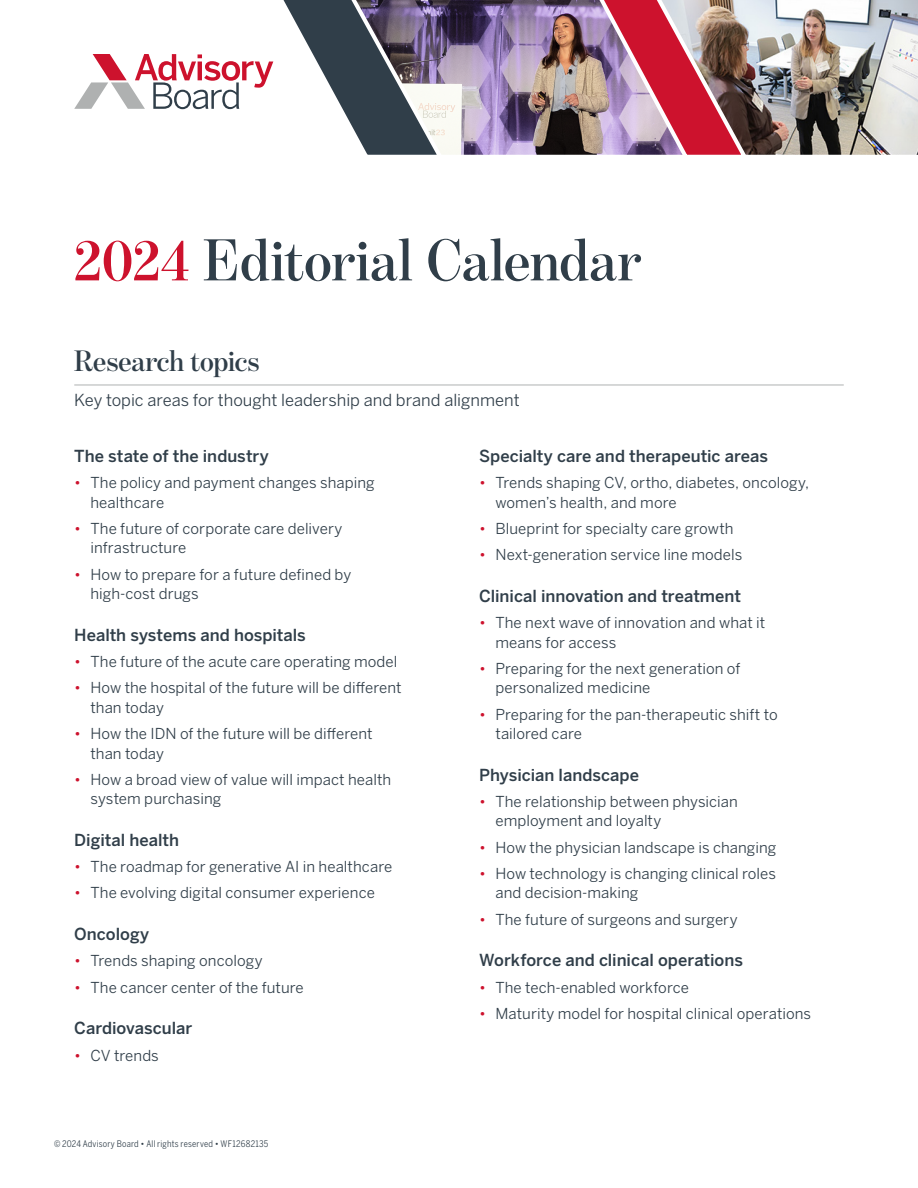
<style>
.page{position:relative;width:918px;height:1188px;background:#fff}
.page>*{position:absolute;margin:0;border:0;box-sizing:border-box;transform-origin:0 0}
.t1{font:600 60px "Benton Mod Disp";letter-spacing:.005em;color:#303e49}
.t2{font:600 30px "Benton Mod Disp";letter-spacing:-.005em;color:#303e49}
.t3{font:500 16.5px "Benton Sans";color:#303e49}
.t4{font:16.5px "Benton Sans";color:#303e49}
.t5{font:15px/19.5px "Benton Sans";letter-spacing:.005em;color:#303e49}
.t6{font:9px "Benton Sans Condensed";letter-spacing:.025em;color:#303e49}
.s1{color:#cd122d}
</style>
<div class="page">
<img style="left:751px;top:0;width:167px;height:155px">
<img style="left:447px;top:0;width:141px;height:155px">
<hr style="left:74px;top:385px;width:770px;height:1px;background:#afb1b1">
<img style="left:588px;top:0;width:163px;height:155px">
<svg style="left:74px;top:0;width:373px;height:155px"></svg>
<h1 class="t1" style="left:74px;top:227px;width:568px"><span class="s1">2024</span> Editorial Calendar</h1>
<h2 class="t2" style="left:74px;top:344px;width:187px">Research topics</h2>
<p class="t4" style="left:74px;top:390px;width:447px">Key topic areas for thought leadership and brand alignment</p>
<p class="t3" style="left:74px;top:446px;width:196px">The state of the industry</p>
<p class="t5" style="left:90px;top:473px;width:286px;text-indent:-16px"><span class="s1">•</span> The policy and payment changes shaping healthcare</p>
<p class="t5" style="left:90px;top:518px;width:253px;text-indent:-16px"><span class="s1">•</span> The future of corporate care delivery infrastructure</p>
<p class="t5" style="left:90px;top:564px;width:262px;text-indent:-16px"><span class="s1">•</span> How to prepare for a future defined by high‑cost drugs</p>
<p class="t3" style="left:74px;top:625px;width:233px">Health systems and hospitals</p>
<p class="t5" style="left:74px;top:652px;width:325px"><span class="s1">•</span> The future of the acute care operating model</p>
<p class="t5" style="left:90px;top:678px;width:313px;text-indent:-16px"><span class="s1">•</span> How the hospital of the future will be different than today</p>
<p class="t5" style="left:90px;top:724px;width:284px;text-indent:-16px"><span class="s1">•</span> How the IDN of the future will be different than today</p>
<p class="t5" style="left:90px;top:769px;width:302px;text-indent:-16px"><span class="s1">•</span> How a broad view of value will impact health system purchasing</p>
<p class="t3" style="left:74px;top:830px;width:106px">Digital health</p>
<p class="t5" style="left:74px;top:857px;width:320px"><span class="s1">•</span> The roadmap for generative AI in healthcare</p>
<p class="t5" style="left:74px;top:883px;width:302px"><span class="s1">•</span> The evolving digital consumer experience</p>
<p class="t3" style="left:74px;top:924px;width:76px">Oncology</p>
<p class="t5" style="left:74px;top:951px;width:190px"><span class="s1">•</span> Trends shaping oncology</p>
<p class="t5" style="left:74px;top:977px;width:231px"><span class="s1">•</span> The cancer center of the future</p>
<p class="t3" style="left:74px;top:1019px;width:120px">Cardiovascular</p>
<p class="t5" style="left:74px;top:1045px;width:86px"><span class="s1">•</span> CV trends</p>
<p class="t6" style="left:54px;top:1138px;width:216px">© 2024 Advisory Board • All rights reserved • WF12682135</p>
<p class="t3" style="left:479px;top:446px;width:290px">Specialty care and therapeutic areas</p>
<p class="t5" style="left:495px;top:473px;width:315px;text-indent:-16px"><span class="s1">•</span> Trends shaping CV, ortho, diabetes, oncology, women’s health, and more</p>
<p class="t5" style="left:479px;top:518px;width:256px"><span class="s1">•</span> Blueprint for specialty care growth</p>
<p class="t5" style="left:479px;top:545px;width:265px"><span class="s1">•</span> Next-generation service line models</p>
<p class="t3" style="left:479px;top:586px;width:263px">Clinical innovation and treatment</p>
<p class="t5" style="left:495px;top:613px;width:271px;text-indent:-16px"><span class="s1">•</span> The next wave of innovation and what it means for access</p>
<p class="t5" style="left:495px;top:658px;width:246px;text-indent:-16px"><span class="s1">•</span> Preparing for the next generation of personalized medicine</p>
<p class="t5" style="left:495px;top:704px;width:284px;text-indent:-16px"><span class="s1">•</span> Preparing for the pan-therapeutic shift to tailored care</p>
<p class="t3" style="left:479px;top:765px;width:161px">Physician landscape</p>
<p class="t5" style="left:495px;top:792px;width:244px;text-indent:-16px"><span class="s1">•</span> The relationship between physician employment and loyalty</p>
<p class="t5" style="left:479px;top:837px;width:299px"><span class="s1">•</span> How the physician landscape is changing</p>
<p class="t5" style="left:495px;top:864px;width:282px;text-indent:-16px"><span class="s1">•</span> How technology is changing clinical roles and decision-making</p>
<p class="t5" style="left:479px;top:909px;width:260px"><span class="s1">•</span> The future of surgeons and surgery</p>
<p class="t3" style="left:479px;top:951px;width:265px">Workforce and clinical operations</p>
<p class="t5" style="left:479px;top:977px;width:211px"><span class="s1">•</span> The tech-enabled workforce</p>
<p class="t5" style="left:479px;top:1004px;width:333px"><span class="s1">•</span> Maturity model for hospital clinical operations</p>
</div>
